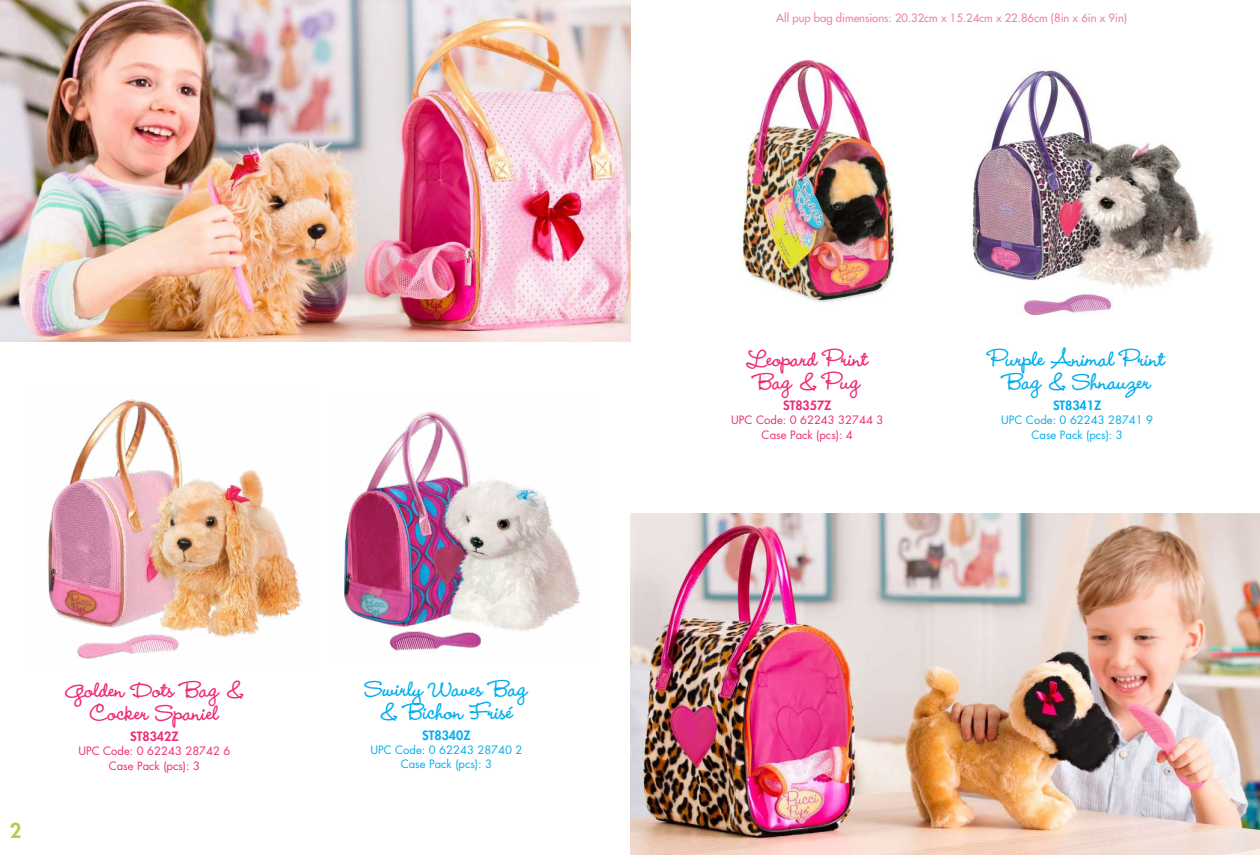
<style>
.page{position:relative;width:1260px;height:855px;background:#fff}
.page>*{position:absolute;margin:0;border:0;box-sizing:border-box;transform-origin:0 0}
.t1{font:700 27.5px/22.5px "Wendy";color:#00aeef;text-align:center}
.t2{font:700 27.5px/22.5px "Wendy";color:#ee2b76;text-align:center}
.t3{font:800 20px "Futura";color:#add24b}
.t4{font:800 12.5px "Futura";color:#ee2b76}
.t5{font:800 12.5px "Futura";color:#00aeef}
.t6{font:11.25px/15px "Futura";color:#ee2b76;text-align:center}
.t7{font:11.25px/13.8px "Futura";color:#00aeef;text-align:center}
.t8{font:11.25px "Futura";color:#ec80b3}
</style>
<div class="page">
<img style="left:1px;top:0;width:630px;height:342px">
<img style="left:343px;top:411px;width:238px;height:240px">
<img style="left:48px;top:399px;width:254px;height:260px">
<img style="left:630px;top:513px;width:630px;height:342px">
<img style="left:971px;top:69px;width:243px;height:247px">
<img style="left:739px;top:61px;width:157px;height:242px">
<h2 class="t3" style="left:10px;top:817px;width:13px">2</h2>
<h1 class="t2" style="left:65px;top:680px;width:180px">Golden Dots Bag &amp;<br>Cocker Spaniel</h1>
<p class="t4" style="left:130px;top:728px;width:50px">ST8342Z</p>
<p class="t6" style="left:78px;top:743px;width:154px">UPC Code: 0 62243 28742 6<br>Case Pack (pcs): 3</p>
<h1 class="t1" style="left:365px;top:679px;width:164px">Swirly Waves Bag &amp; Bichon Frisé</h1>
<p class="t5" style="left:422px;top:727px;width:50px">ST8340Z</p>
<p class="t7" style="left:370px;top:743px;width:154px">UPC Code: 0 62243 28740 2<br>Case Pack (pcs): 3</p>
<p class="t8" style="left:776px;top:10px;width:352px">All pup bag dimensions: 20.32cm x 15.24cm x 22.86cm (8in x 6in x 9in)</p>
<h1 class="t2" style="left:746px;top:349px;width:123px;text-align:left">Leopard Print<br>Bag &amp; Pug</h1>
<p class="t4" style="left:783px;top:397px;width:50px">ST8357Z</p>
<p class="t6" style="left:731px;top:412px;width:154px">UPC Code: 0 62243 32744 3<br>Case Pack (pcs): 4</p>
<h1 class="t1" style="left:989px;top:348px;width:177px">Purple Animal Print<br>Bag &amp; Shnauzer</h1>
<p class="t5" style="left:1053px;top:397px;width:50px">ST8341Z</p>
<p class="t7" style="left:1001px;top:412px;width:154px;line-height:15px">UPC Code: 0 62243 28741 9<br>Case Pack (pcs): 3</p>
</div>
